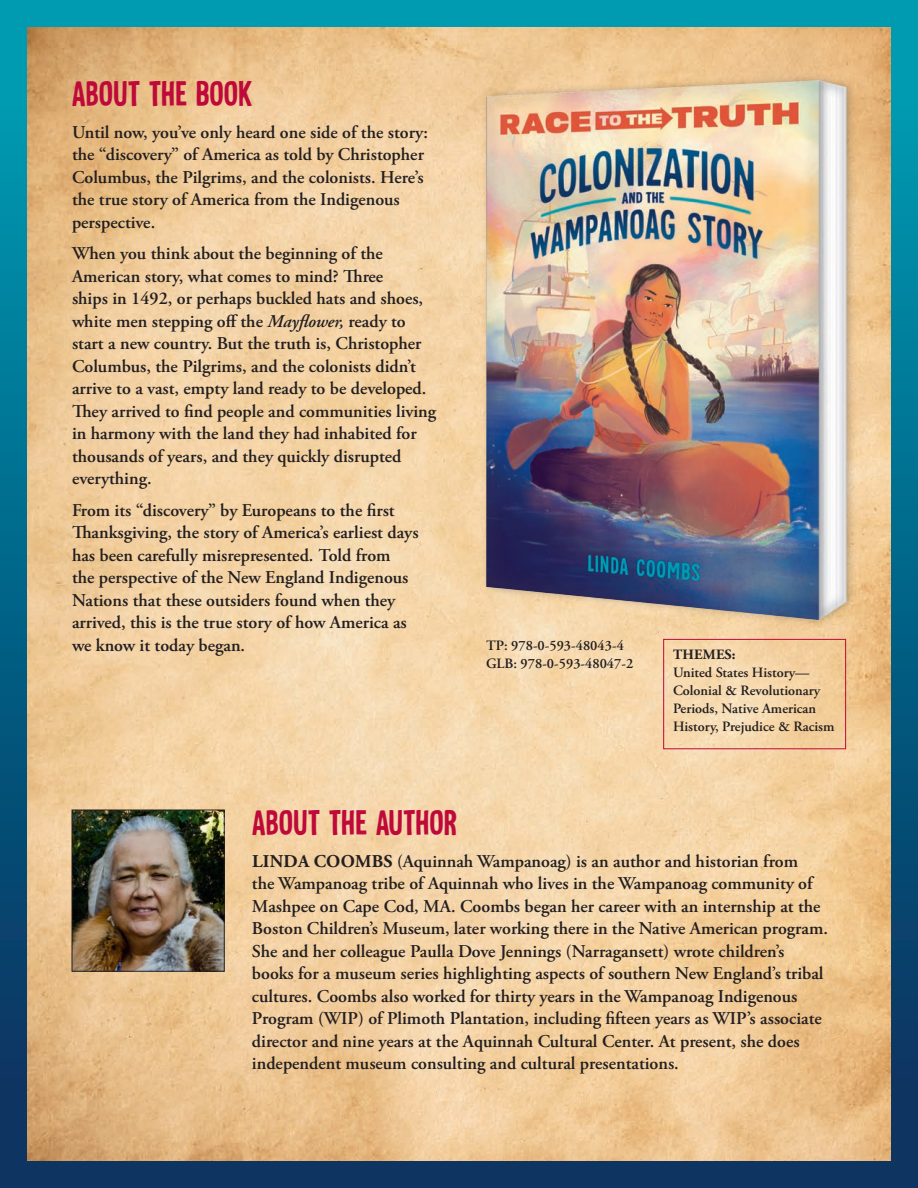
<style>
.page{position:relative;width:918px;height:1188px;background:#fff}
.page>*{position:absolute;margin:0;border:0;box-sizing:border-box;transform-origin:0 0}
.Head{font:36px "Tournedos";letter-spacing:.02em;color:#be093a}
.Body_About{font:600 18px/22.5px "Adobe Garamond Pro";color:#231f20}
.Specs{font:600 14.25px/18px "Adobe Garamond Pro";color:#231f20}
.s1{font-style:italic}
.s2{font-weight:700}
</style>
<div class="page">
<div style="left:0;top:0;width:918px;height:1188px;background:linear-gradient(to bottom,#00a1b6,#0b2a5b)"></div>
<svg style="left:917px;top:0;width:1px;height:1188px"></svg>
<img style="left:27px;top:27px;width:864px;height:1134px">
<img style="left:461px;top:58px;width:419px;height:583px">
<img style="left:74px;top:812px;width:149px;height:158px">
<div style="left:72px;top:810px;width:153px;height:162px;border:1px solid #231f20"></div>
<div style="left:663px;top:639px;width:183px;height:110px;border:1px solid #be093a"></div>
<p class="Head" style="left:72px;top:73px;width:182px">ABOUT THE BOOK</p>
<p class="Body_About" style="left:72px;top:121px;width:357px">Until now, you’ve only heard one side of the story: the “discovery” of America as told by Christopher Columbus, the Pilgrims, and the colonists. Here’s the true story of America from the Indigenous perspective.</p>
<p class="Body_About" style="left:72px;top:242px;width:366px">When you think about the beginning of the American story, what comes to mind? Three<br>ships in 1492, or perhaps buckled hats and shoes, white men stepping off the <span class="s1">Mayflower,</span> ready to start a new country. But the truth is, Christopher Columbus, the Pilgrims, and the colonists didn’t arrive to a vast, empty land ready to be developed.<br>They arrived to find people and communities living in harmony with the land they had inhabited for thousands of years, and they quickly disrupted everything.</p>
<p class="Body_About" style="left:72px;top:499px;width:348px">From its “discovery” by Europeans to the first Thanksgiving, the story of America’s earliest days has been carefully misrepresented. Told from<br>the perspective of the New England Indigenous Nations that these outsiders found when they arrived, this is the true story of how America as we know it today began.</p>
<p class="Specs" style="left:486px;top:636px;width:149px">TP: 978-0-593-48043-4<br>GLB: 978-0-593-48047-2</p>
<p class="Specs" style="left:673px;top:646px;width:163px"><span class="s2">THEMES:<br></span>United States History—<br>Colonial &amp; Revolutionary<br>Periods, Native American<br>History, Prejudice &amp; Racism</p>
<p class="Head" style="left:252px;top:802px;width:206px">ABOUT THE AUTHOR</p>
<p class="Body_About" style="left:252px;top:850px;width:578px"><span class="s2">LINDA COOMBS</span> (Aquinnah Wampanoag) is an author and historian from<br>the Wampanoag tribe of Aquinnah who lives in the Wampanoag community of Mashpee on Cape Cod, MA. Coombs began her career with an internship at the Boston Children’s Museum, later working there in the Native American program.<br>She and her colleague Paulla Dove Jennings (Narragansett) wrote children’s books for a museum series highlighting aspects of southern New England’s tribal cultures. Coombs also worked for thirty years in the Wampanoag Indigenous Program (WIP) of Plimoth Plantation, including fifteen years as WIP’s associate director and nine years at the Aquinnah Cultural Center. At present, she does independent museum consulting and cultural presentations.</p>
</div>
